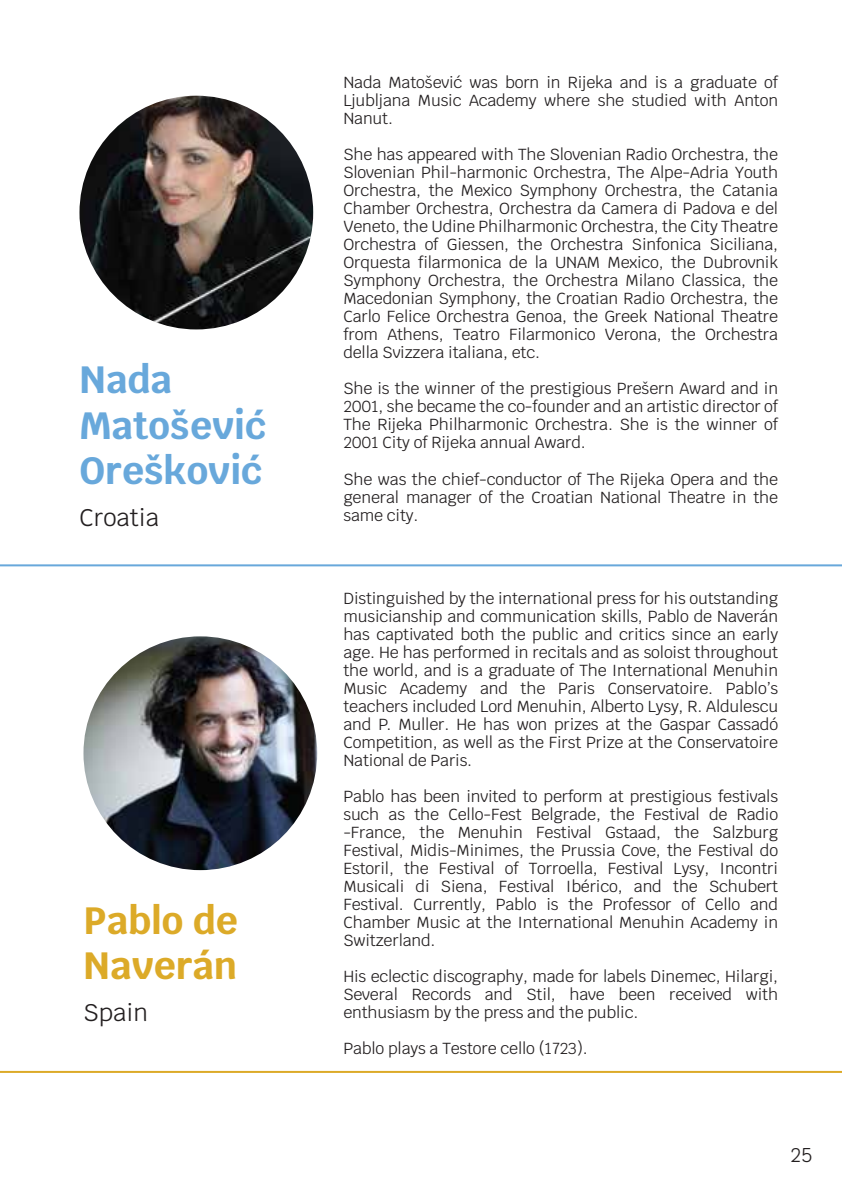
<style>
.page{position:relative;width:842px;height:1191px;background:#fff}
.page>*{position:absolute;margin:0;border:0;box-sizing:border-box;transform-origin:0 0}
.t1{font:700 38px/45.6px "Krub";color:#68a8db}
.t2{font:700 38px/45.6px "Krub";color:#dcaa28}
.t3{font:24px "Krub";color:#231f20}
.t4{font:20px "Krub";color:#231f20}
.t5{font:16px/18px "Krub";letter-spacing:-.01em;color:#231f20;text-align:justify}
</style>
<div class="page">
<hr style="left:0;top:1071px;width:842px;height:2px;background:#dcaa28">
<hr style="left:0;top:564px;width:842px;height:2px;background:#68a8db">
<img style="left:79px;top:96px;width:234px;height:233px;border-radius:117px">
<img style="left:83px;top:636px;width:234px;height:234px;border-radius:117px">
<h1 class="t1" style="left:79px;top:357px;width:189px">Nada<br>Matošević<br>Orešković</h1>
<h2 class="t3" style="left:79px;top:497px;width:81px">Croatia</h2>
<h1 class="t2" style="left:83px;top:898px;width:156px">Pablo de<br>Naverán</h1>
<h2 class="t3" style="left:83px;top:992px;width:66px">Spain</h2>
<p class="t5" style="left:343px;top:74px;width:436px">Nada Matošević was born in Rijeka and is a graduate of Ljubljana Music Academy where she studied with Anton Nanut.</p>
<p class="t5" style="left:343px;top:146px;width:436px">She has appeared with The Slovenian Radio Orchestra, the Slovenian Phil-harmonic Orchestra, The Alpe-Adria Youth Orchestra, the Mexico Symphony Orchestra, the Catania Chamber Orchestra, Orchestra da Camera di Padova e del Veneto, the Udine Philharmonic Orchestra, the City Theatre Orchestra of Giessen, the Orchestra Sinfonica Siciliana, Orquesta filarmonica de la UNAM Mexico, the Dubrovnik Symphony Orchestra, the Orchestra Milano Classica, the Macedonian Symphony, the Croatian Radio Orchestra, the Carlo Felice Orchestra Genoa, the Greek National Theatre from Athens, Teatro Filarmonico Verona, the Orchestra della Svizzera italiana, etc.</p>
<p class="t5" style="left:343px;top:380px;width:436px">She is the winner of the prestigious Prešern Award and in 2001, she became the co-founder and an artistic director of The Rijeka Philharmonic Orchestra. She is the winner of 2001 City of Rijeka annual Award.</p>
<p class="t5" style="left:343px;top:470px;width:436px">She was the chief-conductor of The Rijeka Opera and the general manager of the Croatian National Theatre in the same city.</p>
<p class="t5" style="left:343px;top:589px;width:436px">Distinguished by the international press for his outstanding musicianship and communication skills, Pablo de Naverán has captivated both the public and critics since an early age. He has performed in recitals and as soloist throughout the world, and is a graduate of The International Menuhin Music Academy and the Paris Conservatoire. Pablo’s teachers included Lord Menuhin, Alberto Lysy, R. Aldulescu and P. Muller. He has won prizes at the Gaspar Cassadó Competition, as well as the First Prize at the Conservatoire National de Paris.</p>
<p class="t5" style="left:343px;top:787px;width:436px">Pablo has been invited to perform at prestigious festivals such as the Cello-Fest Belgrade, the Festival de Radio -France, the Menuhin Festival Gstaad, the Salzburg Festival, Midis-Minimes, the Prussia Cove, the Festival do Estoril, the Festival of Torroella, Festival Lysy, Incontri Musicali di Siena, Festival Ibérico, and the Schubert Festival. Currently, Pablo is the Professor of Cello and Chamber Music at the International Menuhin Academy in Switzerland.</p>
<p class="t5" style="left:343px;top:967px;width:436px">His eclectic discography, made for labels Dinemec, Hilargi, Several Records and Stil, have been received with enthusiasm by the press and the public.</p>
<p class="t5" style="left:343px;top:1039px;width:246px">Pablo plays a Testore cello (1723).</p>
<p class="t4" style="left:790px;top:1138px;width:23px">25</p>
</div>
